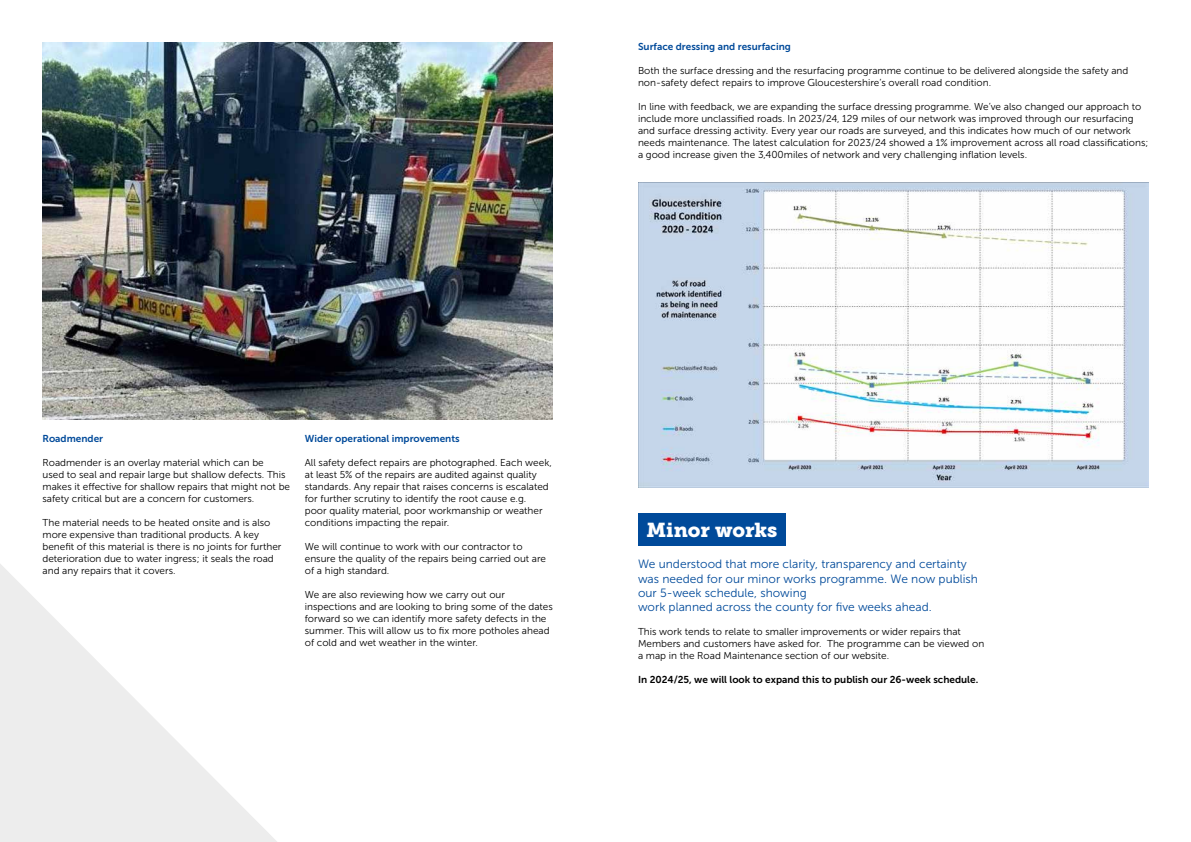
<style>
.page{position:relative;width:1191px;height:842px;background:#fff}
.page>*{position:absolute;margin:0;border:0;box-sizing:border-box;transform-origin:0 0}
.t1{font:20px "Museo Slab 900";color:#fff}
.t2{font:12px/14.4px "Museo Sans 300";color:#004a9a}
.t3{font:10px/12px "Museo Sans 300";color:#000}
.t4{font:10px "Museo Sans 700";color:#004a9a}
.t5{font:10px "Museo Sans 700";color:#000}
</style>
<div class="page">
<svg style="left:0;top:564px;width:277px;height:278px;fill:#eee"></svg>
<img style="left:43px;top:43px;width:510px;height:377px">
<img style="left:638px;top:182px;width:510px;height:305px">
<div style="left:638px;top:513px;width:148px;height:32px;background:#004a9a"></div>
<p class="t4" style="left:638px;top:41px;width:154px">Surface dressing and resurfacing</p>
<p class="t3" style="left:638px;top:65px;width:492px">Both the surface dressing and the resurfacing programme continue to be delivered alongside the safety and non-safety defect repairs to improve Gloucestershire’s overall road condition.</p>
<p class="t3" style="left:638px;top:101px;width:512px">In line with feedback, we are expanding the surface dressing programme. We’ve also changed our approach to include more unclassified roads. In 2023/24, 129 miles of our network was improved through our resurfacing and surface dressing activity. Every year our roads are surveyed, and this indicates how much of our network needs maintenance. The latest calculation for 2023/24 showed a 1% improvement across all road classifications; a good increase given the 3,400miles of network and very challenging inflation levels.</p>
<p class="t4" style="left:43px;top:433px;width:62px">Roadmender</p>
<p class="t3" style="left:43px;top:457px;width:249px">Roadmender is an overlay material which can be<br>used to seal and repair large but shallow defects. This makes it effective for shallow repairs that might not be safety critical but are a concern for customers.</p>
<p class="t3" style="left:43px;top:517px;width:240px">The material needs to be heated onsite and is also more expensive than traditional products. A key benefit of this material is there is no joints for further deterioration due to water ingress; it seals the road and any repairs that it covers.</p>
<p class="t4" style="left:305px;top:433px;width:156px">Wider operational improvements</p>
<p class="t3" style="left:305px;top:457px;width:248px">All safety defect repairs are photographed. Each week, at least 5% of the repairs are audited against quality standards. Any repair that raises concerns is escalated for further scrutiny to identify the root cause e.g.<br>poor quality material, poor workmanship or weather conditions impacting the repair.</p>
<p class="t3" style="left:305px;top:541px;width:243px">We will continue to work with our contractor to ensure the quality of the repairs being carried out are of a high standard.</p>
<p class="t3" style="left:305px;top:589px;width:250px">We are also reviewing how we carry out our inspections and are looking to bring some of the dates forward so we can identify more safety defects in the summer. This will allow us to fix more potholes ahead of cold and wet weather in the winter.</p>
<h1 class="t1" style="left:646px;top:518px;width:132px">Minor works</h1>
<p class="t2" style="left:638px;top:557px;width:341px">We understood that more clarity, transparency and certainty was needed for our minor works programme. We now publish our 5-week schedule, showing<br>work planned across the county for five weeks ahead.</p>
<p class="t3" style="left:638px;top:626px;width:348px">This work tends to relate to smaller improvements or wider repairs that<br>Members and customers have asked for. The programme can be viewed on a map in the Road Maintenance section of our website.</p>
<p class="t5" style="left:638px;top:674px;width:342px">In 2024/25, we will look to expand this to publish our 26-week schedule.</p>
</div>
